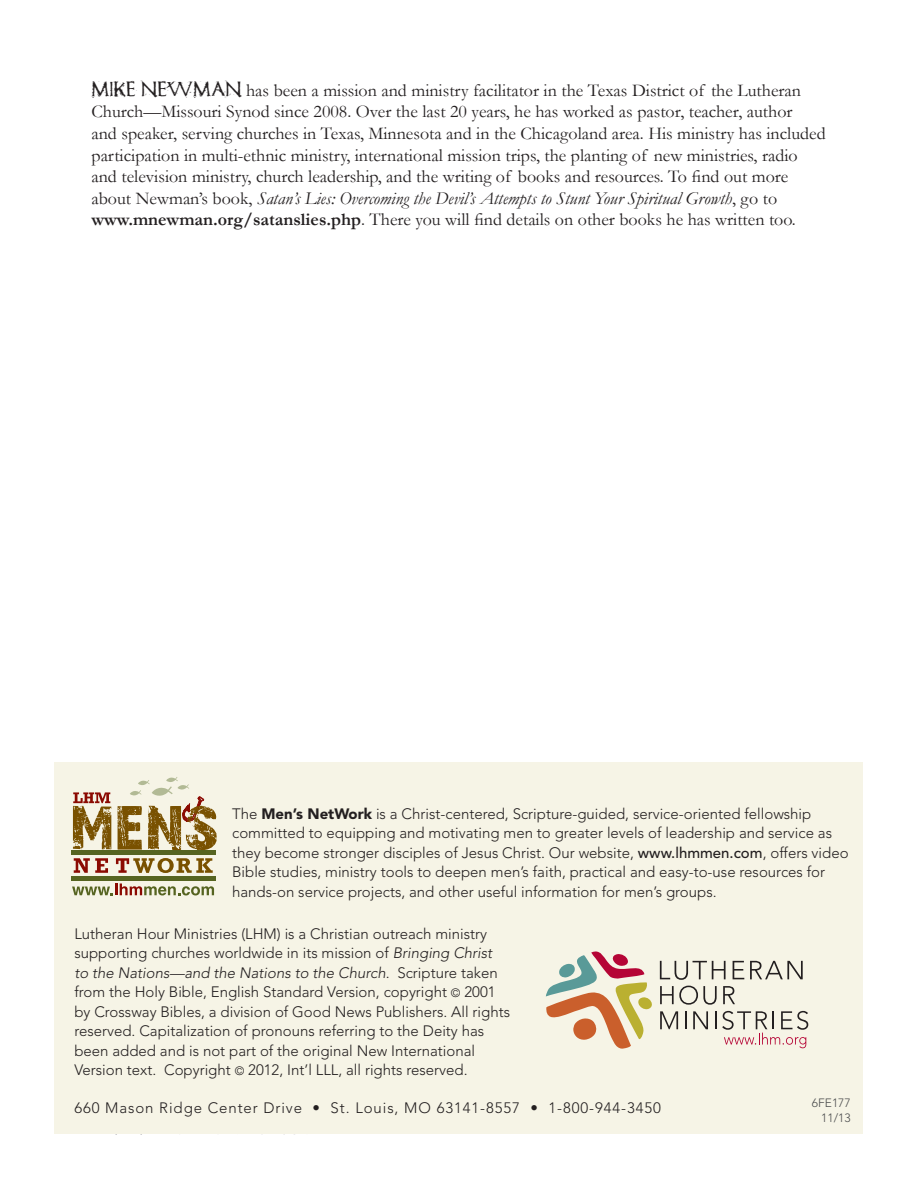
<style>
.page{position:relative;width:918px;height:1188px;background:#fff}
.page>*{position:absolute;margin:0;border:0;box-sizing:border-box;transform-origin:0 0}
.t1{font:18px/21.6px "Garamond";color:#231f20}
.t2{font:300 15px/19.5px "Avenir LT Std";color:#231f20}
.t3{font:300 15px "Avenir LT Std";letter-spacing:.06em;color:#231f20}
.t4{font:300 12px/14.4px "Avenir LT Std";color:#4b4c4d;text-align:right}
.s1{font-family:"Romanum Est";font-size:21px}
.s2{font-style:italic}
.s3{font-weight:700}
.s4{font-weight:900}
.s5{font-weight:500}
.s6{font-size:12px}
</style>
<div class="page">
<div style="left:55px;top:762px;width:808px;height:372px;background:#f6f4e6"></div>
<svg style="left:546px;top:951px;width:106px;height:98px"></svg>
<svg style="left:660px;top:961px;width:66px;height:19px"></svg>
<svg style="left:733px;top:961px;width:11px;height:18px"></svg>
<svg style="left:750px;top:961px;width:53px;height:18px"></svg>
<svg style="left:660px;top:986px;width:57px;height:19px"></svg>
<svg style="left:723px;top:986px;width:12px;height:18px"></svg>
<svg style="left:660px;top:1011px;width:18px;height:18px"></svg>
<svg style="left:685px;top:1011px;width:1px;height:18px"></svg>
<svg style="left:693px;top:1011px;width:15px;height:18px"></svg>
<svg style="left:715px;top:1011px;width:1px;height:18px"></svg>
<svg style="left:722px;top:1011px;width:86px;height:37px"></svg>
<div style="left:71px;top:876px;width:145px;height:5px;background:#566421"></div>
<hr style="left:71px;top:851px;width:145px;height:4px;background:#566421">
<svg style="left:74px;top:858px;width:34px;height:15px"></svg>
<svg style="left:116px;top:858px;width:97px;height:15px"></svg>
<svg style="left:72px;top:884px;width:142px;height:12px"></svg>
<svg style="left:118px;top:777px;width:99px;height:73px"></svg>
<svg style="left:73px;top:792px;width:38px;height:57px"></svg>
<p class="t1" style="left:92px;top:79px;width:736px"><span class="s1">MIKE NEWMAN</span> has been a mission and ministry facilitator in the Texas District of the Lutheran Church—Missouri Synod since 2008. Over the last 20 years, he has worked as pastor, teacher, author<br>and speaker, serving churches in Texas, Minnesota and in the Chicagoland area. His ministry has included participation in multi-ethnic ministry, international mission trips, the planting of new ministries, radio and television ministry, church leadership, and the writing of books and resources. To find out more about Newman’s book, <span class="s2">Satan’s Lies: Overcoming the Devil’s Attempts to Stunt Your Spiritual Growth</span>, go to <span class="s3">www.mnewman.org/satanslies.php</span>. There you will find details on other books he has written too.</p>
<p class="t2" style="left:232px;top:804px;width:618px">The <span class="s4">Men’s NetWork</span> is a Christ-centered, Scripture-guided, service-oriented fellowship committed to equipping and motivating men to greater levels of leadership and service as they become stronger disciples of Jesus Christ. Our website, <span class="s5">www.lhmmen.com</span>, offers video Bible studies, ministry tools to deepen men’s faith, practical and easy-to-use resources for hands-on service projects, and other useful information for men’s groups.</p>
<p class="t2" style="left:74px;top:924px;width:437px">Lutheran Hour Ministries (LHM) is a Christian outreach ministry supporting churches worldwide in its mission of <span class="s2">Bringing Christ<br>to the Nations—and the Nations to the Church</span>. Scripture taken from the Holy Bible, English Standard Version, copyright <span class="s6">©</span> 2001 by Crossway Bibles, a division of Good News Publishers. All rights reserved. Capitalization of pronouns referring to the Deity has been added and is not part of the original New International Version text. Copyright <span class="s6">©</span> 2012, Int’l LLL, all rights reserved.</p>
<p class="t3" style="left:74px;top:1099px;width:588px">660 Mason Ridge Center Drive • St. Louis, MO 63141-8557 • 1-800-944-3450</p>
<p class="t4" style="left:812px;top:1096px;width:40px">6fe177<br>11/13</p>
</div>
